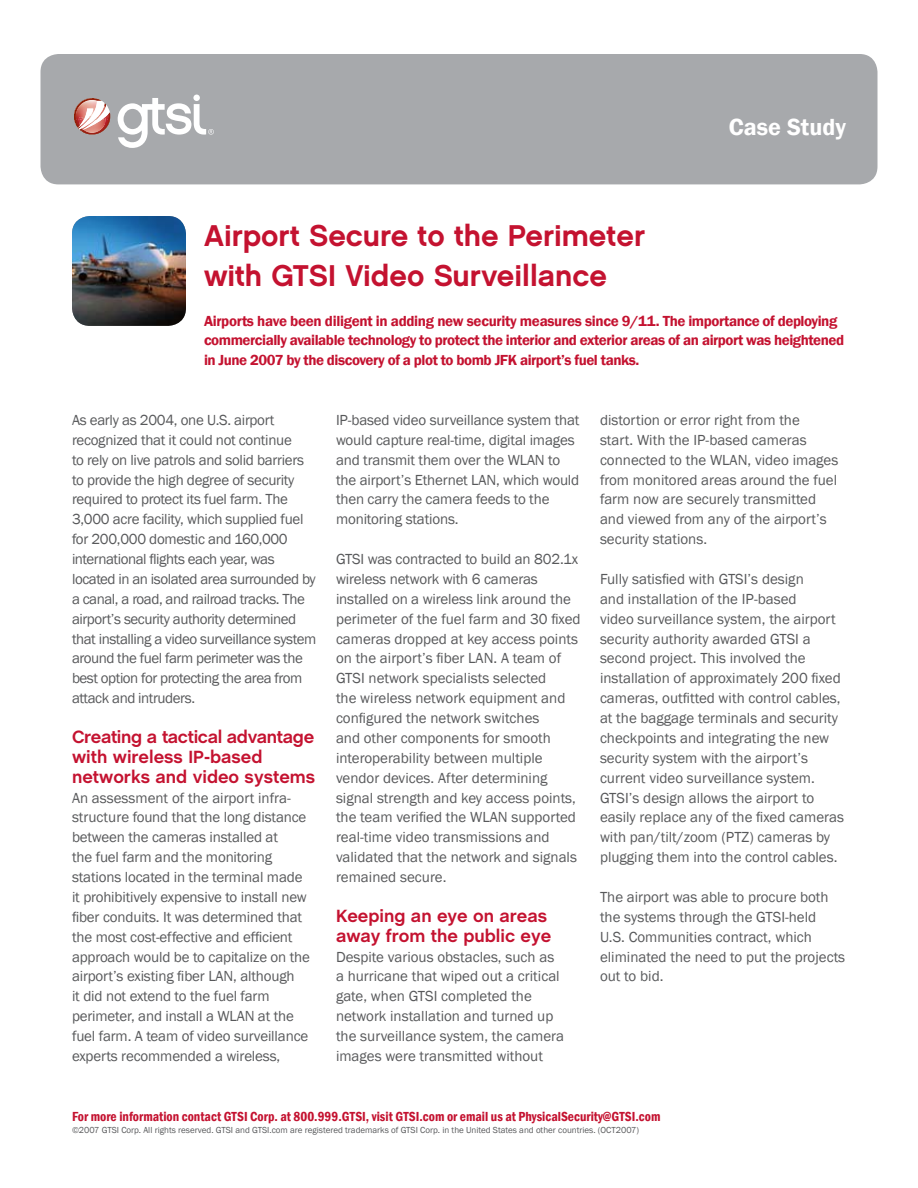
<style>
.page{position:relative;width:918px;height:1188px;background:#fff}
.page>*{position:absolute;margin:0;border:0;box-sizing:border-box;transform-origin:0 0}
.t1{font:30px/39.8px "Chalet New York Nineteen Sixty";color:#c41230}
.t2{font:600 24px "Franklin Gothic";color:#fff}
.t3{font:700 18px/19.8px "Chalet";color:#c41230}
.t4{font:15px/19.8px "Franklin Gothic";color:#58595b}
.t5{font:15px/19.8px "Franklin Gothic";letter-spacing:-.03em;color:#58595b}
.t6{font:600 15px/19.8px "Franklin Gothic";letter-spacing:-.03em;color:#c41230}
.t7{font:600 condensed 13.5px "Franklin Gothic";color:#c41230}
.t8{font:9px "Franklin Gothic";color:#58595b}
</style>
<div class="page">
<div style="left:40px;top:54px;width:838px;height:130px;background:#a7a9ac;border-radius:18px"></div>
<svg style="left:74px;top:98px;width:36px;height:37px"></svg>
<svg style="left:118px;top:98px;width:96px;height:50px"></svg>
<div style="left:193px;top:95px;width:7px;height:6px;background:#fff;border-radius:50%"></div>
<img style="left:72px;top:216px;width:114px;height:110px;border-radius:18px">
<h2 class="t2" style="left:729px;top:112px;width:119px">Case Study</h2>
<h1 class="t1" style="left:204px;top:216px;width:443px">Airport Secure to the Perimeter with GTSI Video Surveillance</h1>
<p class="t6" style="left:204px;top:311px;width:642px">Airports have been diligent in adding new security measures since 9/11. The importance of deploying commercially available technology to protect the interior and exterior areas of an airport was heightened in June 2007 by the discovery of a plot to bomb JFK airport’s fuel tanks.</p>
<p class="t5" style="left:72px;top:410px;width:246px">As early as 2004, one U.S. airport recognized that it could not continue<br>to rely on live patrols and solid barriers to provide the high degree of security required to protect its fuel farm. The 3,000 acre facility, which supplied fuel for 200,000 domestic and 160,000 international flights each year, was located in an isolated area surrounded by a canal, a road, and railroad tracks. The airport’s security authority determined that installing a video surveillance system around the fuel farm perimeter was the best option for protecting the area from attack and intruders.</p>
<p class="t3" style="left:72px;top:728px;width:245px">Creating a tactical advantage with wireless IP-based networks and video systems</p>
<p class="t4" style="left:72px;top:788px;width:240px">An assessment of the airport infra&shy;structure found that the long distance between the cameras installed at<br>the fuel farm and the monitoring stations located in the terminal made it prohibitively expensive to install new fiber conduits. It was determined that the most cost-effective and efficient approach would be to capitalize on the airport’s existing fiber LAN, although<br>it did not extend to the fuel farm perimeter, and install a WLAN at the fuel farm. A team of video surveillance experts recommended a wireless,</p>
<p class="t4" style="left:336px;top:410px;width:245px">IP-based video surveillance system that would capture real-time, digital images and transmit them over the WLAN to the airport’s Ethernet LAN, which would then carry the camera feeds to the monitoring stations.</p>
<p class="t4" style="left:336px;top:549px;width:246px">GTSI was contracted to build an 802.1x wireless network with 6 cameras installed on a wireless link around the perimeter of the fuel farm and 30 fixed cameras dropped at key access points on the airport’s fiber LAN. A team of GTSI network specialists selected<br>the wireless network equipment and configured the network switches<br>and other components for smooth interoperability between multiple vendor devices. After determining signal strength and key access points, the team verified the WLAN supported real-time video transmissions and validated that the network and signals remained secure.</p>
<p class="t3" style="left:336px;top:907px;width:217px">Keeping an eye on areas away from the public eye</p>
<p class="t4" style="left:336px;top:947px;width:230px">Despite various obstacles, such as a hurricane that wiped out a critical gate, when GTSI completed the network installation and turned up the surveillance system, the camera images were transmitted without</p>
<p class="t4" style="left:600px;top:410px;width:240px">distortion or error right from the<br>start. With the IP-based cameras connected to the WLAN, video images from monitored areas around the fuel farm now are securely transmitted and viewed from any of the airport’s security stations.</p>
<p class="t4" style="left:600px;top:569px;width:246px">Fully satisfied with GTSI’s design<br>and installation of the IP-based<br>video surveillance system, the airport security authority awarded GTSI a second project. This involved the installation of approximately 200 fixed cameras, outfitted with control cables, at the baggage terminals and security checkpoints and integrating the new security system with the airport’s current video surveillance system.<br>GTSI’s design allows the airport to easily replace any of the fixed cameras with pan/tilt/zoom (PTZ) cameras by plugging them into the control cables.</p>
<p class="t4" style="left:600px;top:887px;width:247px">The airport was able to procure both the systems through the GTSI-held<br>U.S. Communities contract, which eliminated the need to put the projects out to bid.</p>
<p class="t7" style="left:72px;top:1107px;width:590px">For more information contact GTSI Corp. at 800.999.GTSI, visit GTSI.com or email us at PhysicalSecurity@GTSI.com</p>
<p class="t8" style="left:72px;top:1124px;width:569px">©2007 GTSI Corp. All rights reserved. GTSI and GTSI.com are registered trademarks of GTSI Corp. in the United States and other countries. (OCT2007)</p>
</div>
